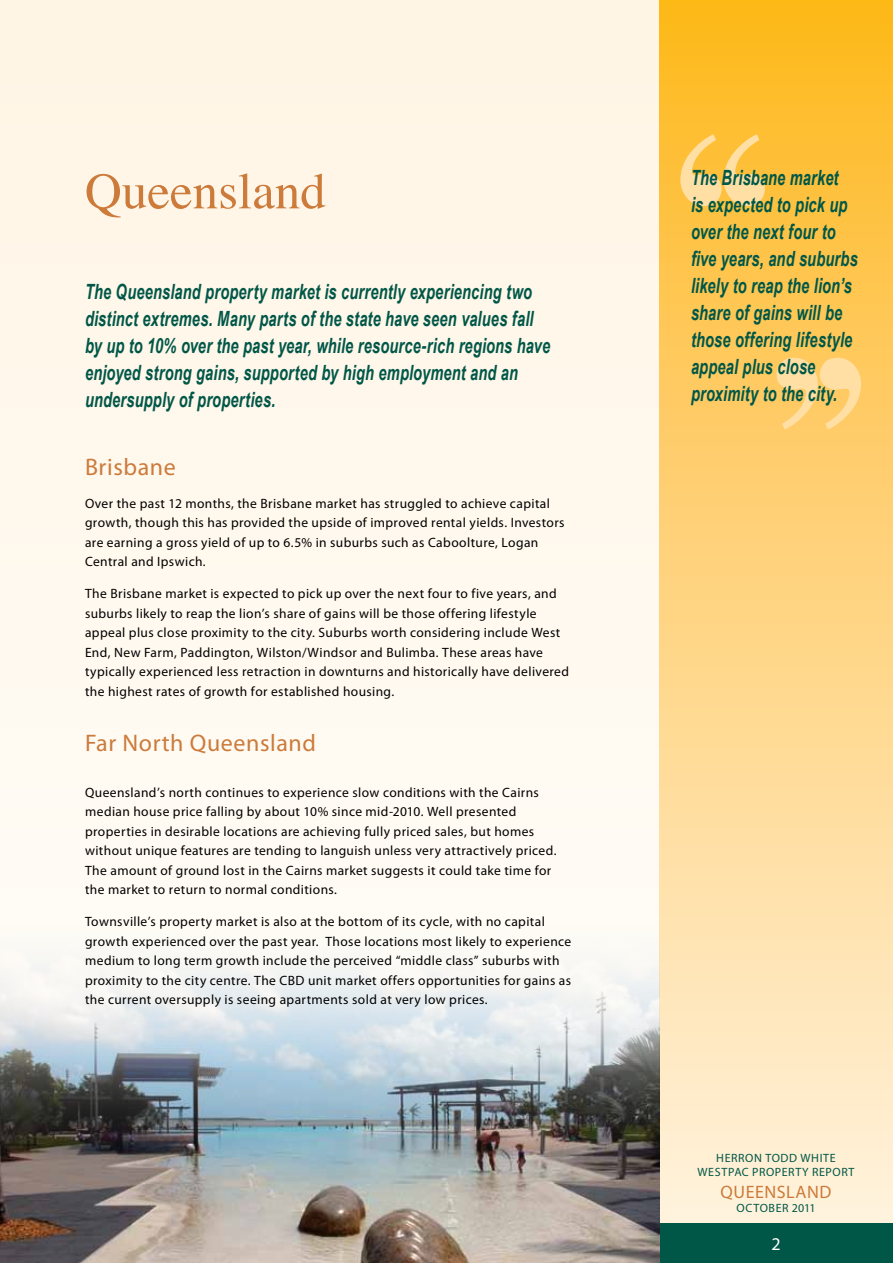
<style>
.page{position:relative;width:893px;height:1263px;background:#fff8ed}
.page>*{position:absolute;margin:0;border:0;box-sizing:border-box;transform-origin:0 0}
.t1{font:51px "Times";color:#cc7b3b}
.t2{font:24px "Myriad Pro";letter-spacing:.025em;color:#cc7b3b}
.t3{font:italic 700 21px/27px "Arial Narrow";letter-spacing:.01em;color:#005747;scale:.85 1}
.t4{font:18px "Myriad Pro";letter-spacing:.025em;color:#cc7b3b}
.t5{font:18px "Myriad Pro";color:#fff}
.t6{font:13.5px/19.5px "Myriad Pro";letter-spacing:.03em;color:#000}
.t7{font:12px/14.4px "Myriad Pro";letter-spacing:.05em;color:#005747;text-align:center}
</style>
<div class="page">
<div style="left:659px;top:0;width:234px;height:1263px;background:linear-gradient(to bottom,#feb821,#fff4e7)"></div>
<svg style="left:680px;top:134px;width:85px;height:72px;background:#fece6b"></svg>
<div style="left:659px;top:1223px;width:234px;height:40px;background:#005747"></div>
<svg style="left:777px;top:358px;width:84px;height:71px;background:#ffd483"></svg>
<img style="left:0;top:965px;width:659px;height:298px">
<h1 class="t1" style="left:85px;top:144px;width:242px">Queensland</h1>
<p class="t3" style="left:85px;top:277px;width:549px">The Queensland property market is currently experiencing two distinct extremes. Many parts of the state have seen values fall by up to 10% over the past year, while resource-rich regions have enjoyed strong gains, supported by high employment and an undersupply of properties.</p>
<h2 class="t2" style="left:85px;top:453px;width:92px">Brisbane</h2>
<p class="t6" style="left:85px;top:493px;width:481px">Over the past 12 months, the Brisbane market has struggled to achieve capital growth, though this has provided the upside of improved rental yields. Investors are earning a gross yield of up to 6.5% in suburbs such as Caboolture, Logan Central and Ipswich.</p>
<p class="t6" style="left:85px;top:584px;width:486px">The Brisbane market is expected to pick up over the next four to five years, and suburbs likely to reap the lion’s share of gains will be those offering lifestyle appeal plus close proximity to the city. Suburbs worth considering include West End, New Farm, Paddington, Wilston/Windsor and Bulimba. These areas have typically experienced less retraction in downturns and historically have delivered the highest rates of growth for established housing.</p>
<h2 class="t2" style="left:85px;top:729px;width:233px">Far North Queensland</h2>
<p class="t6" style="left:85px;top:782px;width:473px">Queensland’s north continues to experience slow conditions with the Cairns median house price falling by about 10% since mid-2010. Well presented properties in desirable locations are achieving fully priced sales, but homes without unique features are tending to languish unless very attractively priced.<br>The amount of ground lost in the Cairns market suggests it could take time for the market to return to normal conditions.</p>
<p class="t6" style="left:85px;top:912px;width:488px">Townsville’s property market is also at the bottom of its cycle, with no capital growth experienced over the past year. Those locations most likely to experience medium to long term growth include the perceived “middle class” suburbs with proximity to the city centre. The CBD unit market offers opportunities for gains as the current oversupply is seeing apartments sold at very low prices.</p>
<h3 class="t3" style="left:691px;top:163px;width:198px">The Brisbane market<br>is expected to pick up over the next four to five years, and suburbs likely to reap the lion’s share of gains will be those offering lifestyle appeal plus close proximity to the city.</h3>
<p class="t7" style="left:697px;top:1150px;width:159px">Herron Todd White<br>Westpac Property Report</p>
<h3 class="t4" style="left:721px;top:1180px;width:112px">Queensland</h3>
<p class="t7" style="left:737px;top:1200px;width:81px">October 2011</p>
<h3 class="t5" style="left:771px;top:1233px;width:11px">2</h3>
</div>
